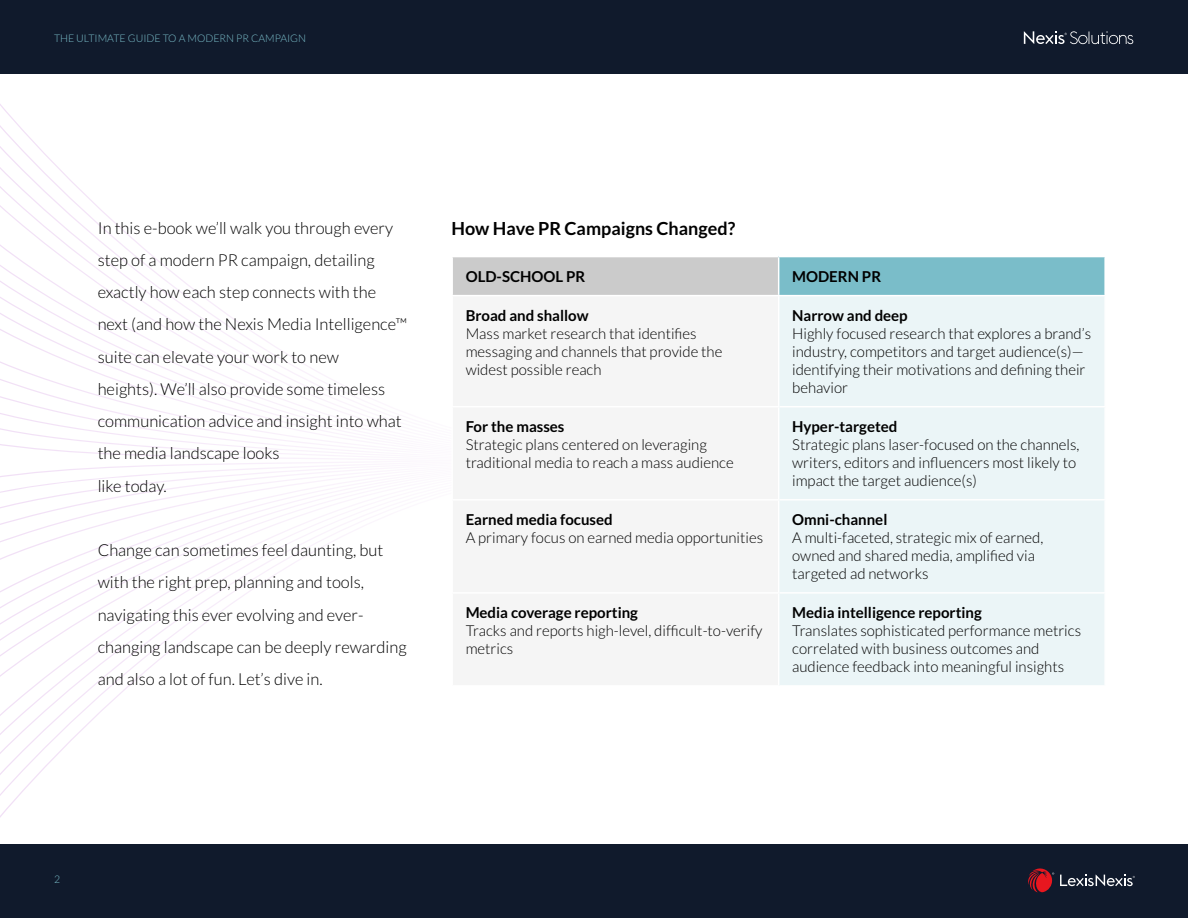
<style>
.page{position:relative;width:1188px;height:918px;background:#fff}
.page>*{position:absolute;margin:0;border:0;box-sizing:border-box;transform-origin:0 0}
.t1{font:700 18px "Lato";color:#000}
.t2{font:300 16.5px/32.2px "Lato";color:#000}
.t3{font:300 15px/18px "Lato";color:#000}
.t4{font:700 15px "Lato";color:#000}
.t5{font:300 10.5px "Lato";color:#7abdc9}
</style>
<div class="page">
<div style="left:0;top:0;width:1188px;height:74px;background:#101a2c"></div>
<div style="left:0;top:844px;width:1188px;height:74px;background:#101a2c"></div>
<svg style="left:1060px;top:875px;width:75px;height:11px"></svg>
<svg style="left:1028px;top:868px;width:26px;height:25px"></svg>
<svg style="left:1024px;top:31px;width:109px;height:13px"></svg>
<svg style="left:0;top:288px;width:215px;height:17px"></svg>
<svg style="left:0;top:305px;width:238px;height:17px"></svg>
<svg style="left:0;top:322px;width:290px;height:34px"></svg>
<svg style="left:0;top:356px;width:321px;height:18px"></svg>
<svg style="left:0;top:374px;width:359px;height:19px"></svg>
<svg style="left:0;top:616px;width:215px;height:17px"></svg>
<svg style="left:0;top:599px;width:239px;height:17px"></svg>
<svg style="left:0;top:565px;width:291px;height:34px"></svg>
<svg style="left:0;top:547px;width:322px;height:18px"></svg>
<svg style="left:0;top:529px;width:357px;height:18px"></svg>
<svg style="left:0;top:393px;width:368px;height:136px"></svg>
<div style="left:452px;top:257px;width:327px;height:39px;background:#cbcbcb"></div>
<div style="left:779px;top:257px;width:326px;height:39px;background:#7abdc9"></div>
<div style="left:779px;top:296px;width:325px;height:389px;background:#ebf5f7"></div>
<hr style="left:451px;top:257px;width:2px;height:38px;background:#fff">
<hr style="left:451px;top:295px;width:328px;height:1px;background:#fff">
<hr style="left:778px;top:257px;width:1px;height:38px;background:#fff">
<hr style="left:1104px;top:257px;width:2px;height:38px;background:#fff">
<hr style="left:778px;top:295px;width:328px;height:1px;background:#fff">
<hr style="left:779px;top:406px;width:327px;height:1px;background:#fff">
<hr style="left:779px;top:499px;width:327px;height:2px;background:#fff">
<hr style="left:779px;top:592px;width:327px;height:2px;background:#fff">
<p class="t5" style="left:54px;top:33px;width:254px">THE ULTIMATE GUIDE TO A MODERN PR CAMPAIGN</p>
<p class="t2" style="left:98px;top:212px;width:311px">In this e-book we’ll walk you through every step of a modern PR campaign, detailing exactly how each step connects with the next (and how the Nexis Media Intelligence™ suite can elevate your work to new<br>heights). We’ll also provide some timeless communication advice and insight into what the media landscape looks<br>like today.</p>
<p class="t2" style="left:98px;top:534px;width:310px">Change can sometimes feel daunting, but with the right prep, planning and tools, navigating this ever evolving and ever&shy;changing landscape can be deeply rewarding and also a lot of fun. Let’s dive in.</p>
<p class="t1" style="left:451px;top:218px;width:285px">How Have PR Campaigns Changed?</p>
<p class="t4" style="left:466px;top:268px;width:121px">OLD-SCHOOL PR</p>
<p class="t4" style="left:792px;top:268px;width:90px">MODERN PR</p>
<p class="t4" style="left:466px;top:307px;width:124px">Broad and shallow</p>
<p class="t3" style="left:466px;top:325px;width:258px">Mass market research that identifies messaging and channels that provide the widest possible reach</p>
<p class="t4" style="left:792px;top:307px;width:117px">Narrow and deep</p>
<p class="t3" style="left:792px;top:325px;width:301px">Highly focused research that explores a brand’s industry, competitors and target audience(s)— identifying their motivations and defining their behavior</p>
<p class="t4" style="left:466px;top:418px;width:100px">For the masses</p>
<p class="t3" style="left:466px;top:436px;width:270px">Strategic plans centered on leveraging traditional media to reach a mass audience</p>
<p class="t4" style="left:466px;top:511px;width:149px">Earned media focused</p>
<p class="t3" style="left:466px;top:529px;width:299px">A primary focus on earned media opportunities</p>
<p class="t4" style="left:466px;top:604px;width:174px">Media coverage reporting</p>
<p class="t3" style="left:466px;top:622px;width:298px">Tracks and reports high-level, difficult-to-verify metrics</p>
<p class="t4" style="left:792px;top:418px;width:107px">Hyper-targeted</p>
<p class="t3" style="left:792px;top:436px;width:289px">Strategic plans laser-focused on the channels, writers, editors and influencers most likely to impact the target audience(s)</p>
<p class="t4" style="left:792px;top:511px;width:97px">Omni-channel</p>
<p class="t3" style="left:792px;top:529px;width:253px">A multi-faceted, strategic mix of earned, owned and shared media, amplified via targeted ad networks</p>
<p class="t4" style="left:792px;top:604px;width:191px">Media intelligence reporting</p>
<p class="t3" style="left:792px;top:622px;width:290px">Translates sophisticated performance metrics correlated with business outcomes and audience feedback into meaningful insights</p>
<p class="t5" style="left:54px;top:874px;width:8px">2</p>
</div>
